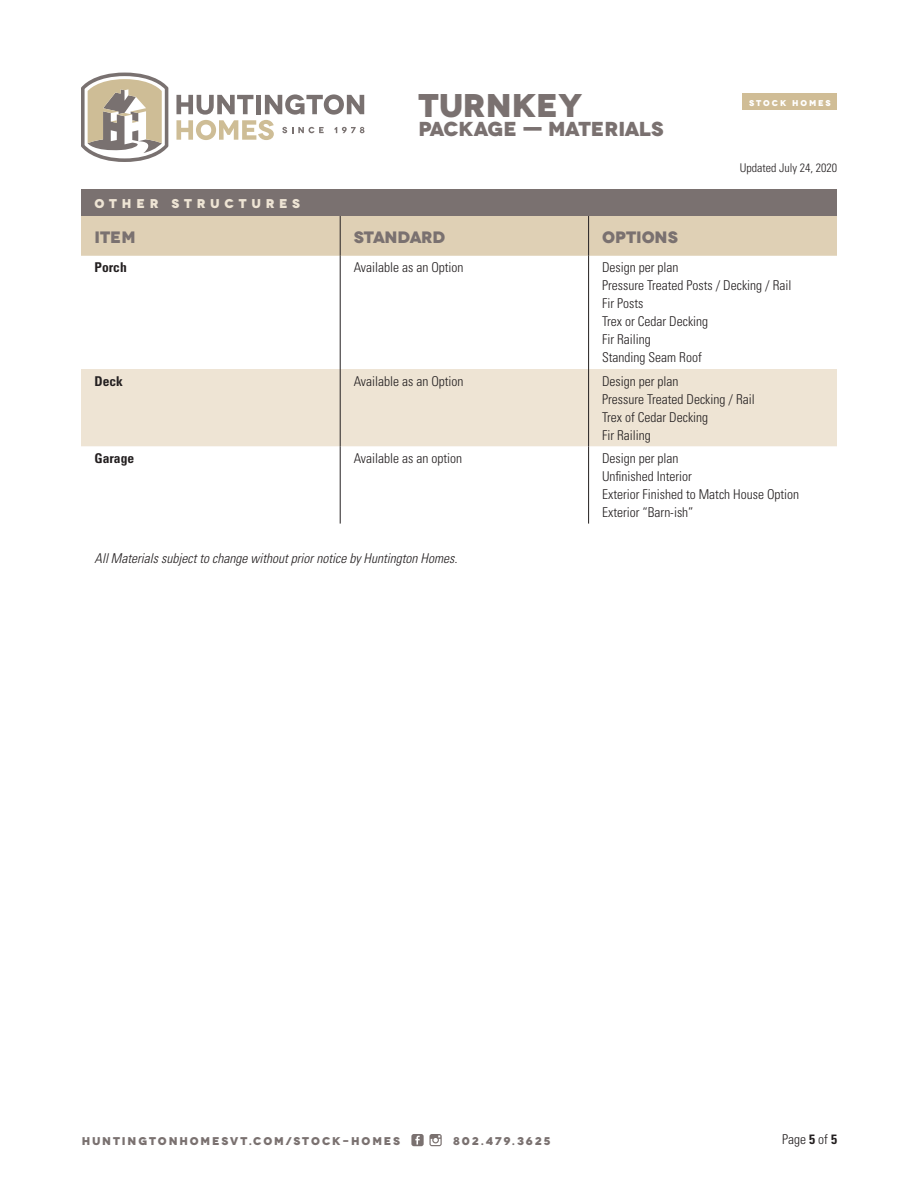
<style>
.page{position:relative;width:918px;height:1188px;background:#fff}
.page>*{position:absolute;margin:0;border:0;box-sizing:border-box;transform-origin:0 0}
.t1{font:800 32.85px "Novecentowide";color:#7a7170}
.t2{font:800 20.25px "Novecentowide";letter-spacing:-.015em;color:#7a7170}
.t3{font:800 16.5px "Novecentowide";color:#7a7170}
.t4{font:800 16.5px "Novecentowide";letter-spacing:-.02em;color:#7a7170}
.t5{font:300 condensed 13.5px/18px "Univers LT Std";color:#231f20}
.t6{font:italic 300 condensed 13.5px "Univers LT Std";color:#231f20}
.t7{font:700 condensed 13.5px "Univers LT Std";color:#231f20}
.t8{font:800 12.75px "Novecentowide";letter-spacing:.375em;color:#eee4d4}
.t9{font:300 condensed 12px "Univers LT Std";color:#231f20}
.t10{font:800 11.25px "Novecentowide";letter-spacing:.165em;color:#7a7170}
.t11{font:800 8.4px "Novecentowide";letter-spacing:.22em;color:#fff}
.s1{font-weight:700}
</style>
<div class="page">
<svg style="left:411px;top:1134px;width:31px;height:12px"></svg>
<svg style="left:81px;top:73px;width:87px;height:89px"></svg>
<svg style="left:176px;top:94px;width:188px;height:46px"></svg>
<div style="left:742px;top:94px;width:95px;height:16px;background:#d0bd96"></div>
<div style="left:81px;top:189px;width:756px;height:27px;background:#7a7170"></div>
<div style="left:81px;top:216px;width:756px;height:40px;background:#dfd0b5"></div>
<div style="left:81px;top:369px;width:756px;height:77px;background:#eee4d4"></div>
<hr style="left:340px;top:216px;width:1px;height:40px;background:#231f20">
<hr style="left:588px;top:216px;width:1px;height:40px;background:#231f20">
<hr style="left:340px;top:256px;width:1px;height:113px;background:#231f20">
<hr style="left:588px;top:256px;width:1px;height:113px;background:#231f20">
<hr style="left:340px;top:369px;width:1px;height:77px;background:#231f20">
<hr style="left:588px;top:369px;width:1px;height:77px;background:#231f20">
<hr style="left:340px;top:446px;width:1px;height:78px;background:#231f20">
<hr style="left:588px;top:446px;width:1px;height:78px;background:#231f20">
<h1 class="t1" style="left:418px;top:84px;width:166px">TURNKEY</h1>
<h2 class="t2" style="left:418px;top:116px;width:247px">PACKAGE — MATERIALS</h2>
<p class="t11" style="left:749px;top:97px;width:83px">STOCK HOMES</p>
<p class="t9" style="left:740px;top:160px;width:99px">Updated July 24, 2020</p>
<p class="t8" style="left:94px;top:195px;width:207px">OTHER STRUCTURES</p>
<p class="t3" style="left:94px;top:226px;width:43px">ITEM</p>
<p class="t4" style="left:354px;top:226px;width:93px">STANDARD</p>
<p class="t3" style="left:602px;top:226px;width:77px">OPTIONS</p>
<p class="t7" style="left:94px;top:259px;width:34px">Porch</p>
<p class="t5" style="left:354px;top:259px;width:111px">Available as an Option</p>
<p class="t5" style="left:602px;top:259px;width:78px">Design per plan</p>
<p class="t5" style="left:602px;top:277px;width:191px">Pressure Treated Posts / Decking / Rail</p>
<p class="t5" style="left:602px;top:295px;width:43px">Fir Posts</p>
<p class="t5" style="left:602px;top:313px;width:108px">Trex or Cedar Decking</p>
<p class="t5" style="left:602px;top:331px;width:50px">Fir Railing</p>
<p class="t5" style="left:602px;top:349px;width:101px">Standing Seam Roof</p>
<p class="t7" style="left:94px;top:372px;width:30px">Deck</p>
<p class="t5" style="left:354px;top:372px;width:111px">Available as an Option</p>
<p class="t5" style="left:602px;top:372px;width:78px">Design per plan</p>
<p class="t5" style="left:602px;top:390px;width:154px">Pressure Treated Decking / Rail</p>
<p class="t5" style="left:602px;top:408px;width:108px">Trex of Cedar Decking</p>
<p class="t5" style="left:602px;top:426px;width:50px">Fir Railing</p>
<p class="t7" style="left:94px;top:450px;width:41px">Garage</p>
<p class="t5" style="left:354px;top:449px;width:110px">Available as an option</p>
<p class="t5" style="left:602px;top:449px;width:78px">Design per plan</p>
<p class="t5" style="left:602px;top:467px;width:91px">Unfinished Interior</p>
<p class="t5" style="left:602px;top:485px;width:199px">Exterior Finished to Match House Option<br>Exterior “Barn-ish”</p>
<p class="t6" style="left:94px;top:551px;width:364px">All Materials subject to change without prior notice by Huntington Homes.</p>
<p class="t10" style="left:82px;top:1133px;width:320px">HUNTINGTONHOMESVT.COM/STOCK-HOMES</p>
<p class="t10" style="left:453px;top:1133px;width:99px">802.479.3625</p>
<p class="t5" style="left:782px;top:1130px;width:56px">Page <span class="s1">5</span> of <span class="s1">5</span></p>
</div>
